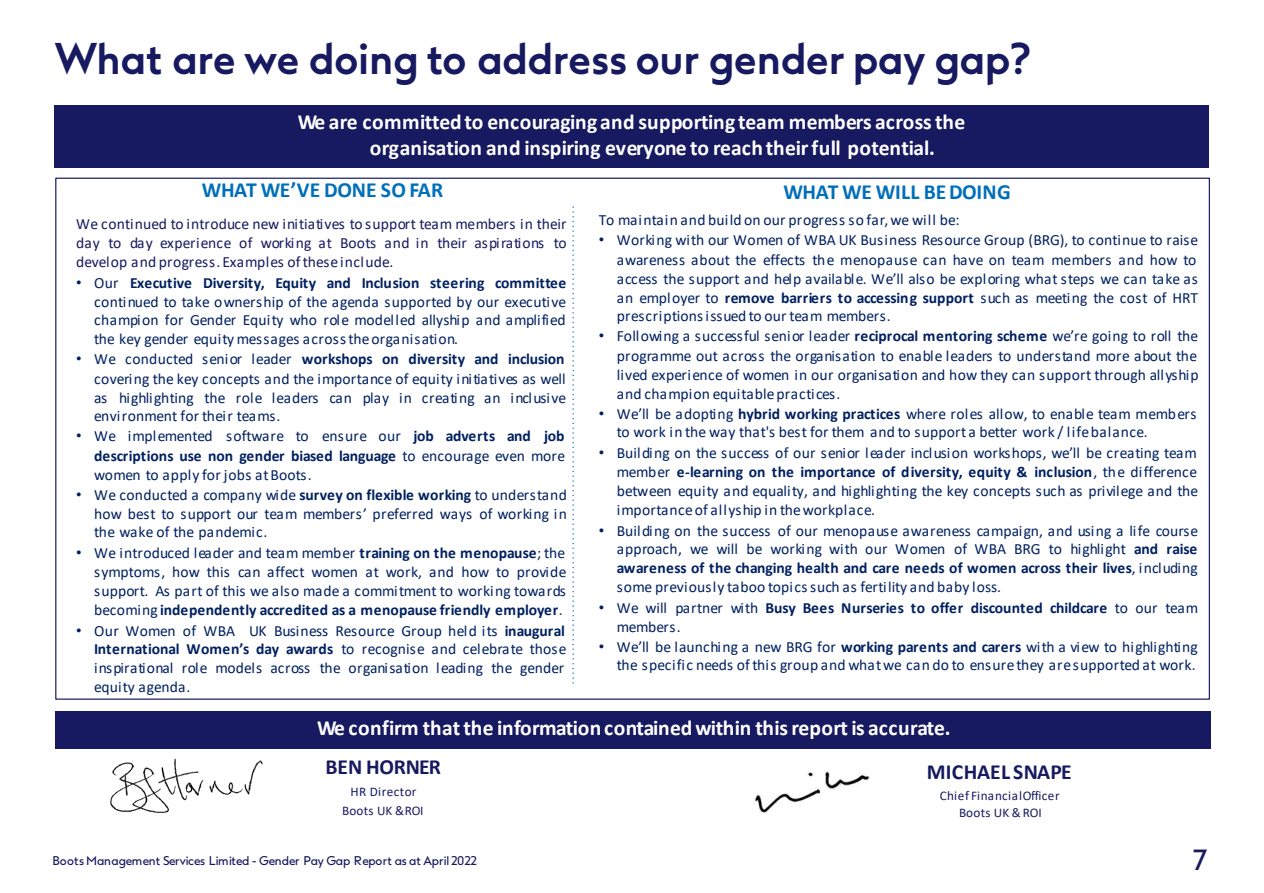
<style>
.page{position:relative;width:1264px;height:893px;background:#fff}
.page>*{position:absolute;margin:0;border:0;box-sizing:border-box;transform-origin:0 0}
.t1{font:700 42px "Boots Sharp";color:#171a60}
.t2{font:27.6px "Boots Sharp";color:#171a60}
.t3{font:700 21.6px/25.2px "Calibri";letter-spacing:-.005em;color:#fff}
.t4{font:700 21.6px "Calibri";letter-spacing:-.015em;color:#006fba}
.t5{font:700 21.6px "Calibri";letter-spacing:-.005em;color:#171a60}
.t6{font:15.6px/18.8px "Calibri";letter-spacing:.015em;color:#002060;text-align:justify}
.t7{font:15.6px/19.2px "Calibri";letter-spacing:.015em;color:#171a60;text-align:justify}
.t8{font:700 15.6px/19.2px "Calibri";color:#002060}
.t9{font:13.2px/19.2px "Calibri";letter-spacing:.02em;color:#171a60;text-align:center}
.t10{font:12px "Boots Sharp";letter-spacing:-.005em;color:#171a60}
.s1{color:#002060}
.s2{font-family:"Arial"}
.s3{font-weight:700}
.s4{font-family:"Arial";font-weight:400}
.s5{font-weight:400}
</style>
<div class="page">
<div style="left:54px;top:106px;width:1154px;height:62px;background:#171a60"></div>
<svg style="left:572px;top:206px;width:2px;height:477px"></svg>
<img style="left:755px;top:771px;width:114px;height:42px">
<img style="left:110px;top:758px;width:153px;height:55px">
<div style="left:55px;top:712px;width:1156px;height:37px;background:#171a60"></div>
<h1 class="t1" style="left:55px;top:31px;width:977px">What are we doing to address our gender pay gap?</h1>
<h3 class="t3" style="left:370px;top:109px;width:597px;text-indent:-72px">We are committed to encouraging and supporting team members across the organisation and inspiring everyone to reach their full potential.</h3>
<h3 class="t4" style="left:202px;top:175px;width:243px">WHAT WE’VE DONE SO FAR</h3>
<h3 class="t4" style="left:783px;top:177px;width:229px">WHAT WE WILL BEDOING</h3>
<p class="t7" style="left:76px;top:214px;width:492px">We continued to introduce new initiatives to support team members in their day to day experience of working at Boots and in their aspirations to develop and progress. Examples oftheseinclude<span class="s1">.</span></p>
<p class="t6" style="left:94px;top:273px;width:474px;text-indent:-18px"><span class="s2">•</span> Our <span class="s3">Executive Diversity, Equity and Inclusion steering committee </span>continued to take ownership of the agenda supported by our executive champion for Gender Equity who role modelled allyship and amplified the key gender equity messages acrosstheorganisation.</p>
<p class="t6" style="left:94px;top:349px;width:474px;text-indent:-18px"><span class="s2">•</span> We conducted senior leader <span class="s3">workshops on diversity and inclusion </span>covering the key concepts and the importance of equity initiatives as well as highlighting the role leaders can play in creating an inclusive environment for their teams.</p>
<p class="t6" style="left:94px;top:426px;width:472px;line-height:19.2px;text-indent:-18px"><span class="s2">•</span> We implemented software to ensure our <span class="s3">job adverts and job descriptions use non gender biased language</span> to encourage even more women to apply for jobs atBoots.</p>
<p class="t6" style="left:94px;top:485px;width:474px;text-indent:-18px"><span class="s2">•</span> We conducted a company wide <span class="s3">survey on flexible working</span> to understand how best to support our team members’ preferred ways of working in the wake of the pandemic.</p>
<p class="t6" style="left:94px;top:542px;width:474px;line-height:19.2px;text-indent:-18px"><span class="s2">•</span> We introduced leader and team member <span class="s3">training on the menopause</span>; the symptoms, how this can affect women at work, and how to provide support. As part of this we also made a commitment to working towards becoming <span class="s3">independently accredited as a menopause friendly employer</span>.</p>
<p class="t6" style="left:94px;top:621px;width:474px;text-align:left;text-indent:-18px"><span class="s2">•</span> Our Women of WBA UK Business Resource Group held its <span class="s3">inaugural International Women’s day awards</span> to recognise and celebrate those inspirational role models across the organisation leading the gender equity agenda.</p>
<p class="t6" style="left:599px;top:210px;width:362px">To maintain and build on our progress so far,we will be:</p>
<p class="t6" style="left:617px;top:230px;width:583px;text-align:left;text-indent:-18px"><span class="s2">•</span> Working with our Women of WBA UK Business Resource Group (BRG), to continue to raise awareness about the effects the menopause can have on team members and how to access the support and help available. We’ll also be exploring what steps we can take as an employer to <span class="s3">remove barriers to accessing support</span> such as meeting the cost of HRT prescriptionsissued to our team members.</p>
<p class="t6" style="left:617px;top:326px;width:583px;line-height:19.2px;text-indent:-18px"><span class="s2">•</span> Following a successful senior leader <span class="s3">reciprocal mentoring scheme</span> we’re going to roll the programme out across the organisation to enable leaders to understand more about the lived experience of women in our organisation and how they can support through allyship and champion equitablepractices.</p>
<p class="t6" style="left:617px;top:405px;width:581px;line-height:18px;text-indent:-18px"><span class="s2">•</span> We’ll be adopting <span class="s3">hybrid working practices</span> where roles allow, to enable team members to work in the way that's best for them and to support a better work / lifebalance.</p>
<p class="t6" style="left:617px;top:442px;width:583px;line-height:19.2px;text-indent:-18px"><span class="s2">•</span> Building on the success of our senior leader inclusion workshops, we’ll be creating team member <span class="s3">e-learning on the importance of diversity, equity &amp; inclusion</span>, the difference between equity and equality, and highlighting the key concepts such as privilege and the importanceof allyship in theworkplace.</p>
<p class="t6" style="left:617px;top:521px;width:583px;text-indent:-18px"><span class="s2">•</span> Building on the success of our menopause awareness campaign, and using a life course approach, we will be working with our Women of WBA BRG to highlight <span class="s3">and raise awareness of the changing health and care needs of women across their lives</span>, including some previously taboo topicssuch as fertility and baby loss.</p>
<p class="t8" style="left:617px;top:598px;width:583px;text-indent:-18px"><span class="s4">•</span> <span class="s5">We will partner with</span> Busy Bees Nurseries to offer discounted childcare <span class="s5">to our team members.</span></p>
<p class="t6" style="left:599px;top:638px;width:600px;line-height:18px;text-align:right"><span class="s2">•</span> We’ll be launching a new BRG for <span class="s3">working parents and carers</span> with a view to highlighting the specific needs ofthis group and whatwe can do to ensurethey aresupported at work.</p>
<h3 class="t3" style="left:317px;top:715px;width:635px">We confirm that the information contained within this report is accurate.</h3>
<h3 class="t5" style="left:325px;top:752px;width:117px">BEN HORNER</h3>
<p class="t9" style="left:342px;top:782px;width:83px">HR Director<br>Boots UK &amp;ROI</p>
<h3 class="t5" style="left:926px;top:756px;width:146px">MICHAEL SNAPE</h3>
<p class="t9" style="left:940px;top:787px;width:121px;line-height:16.8px">Chief FinancialOfficer<br>Boots UK &amp;ROI</p>
<p class="t10" style="left:53px;top:852px;width:426px">Boots Management Services Limited - Gender Pay Gap Report as at April 2022</p>
<h2 class="t2" style="left:1193px;top:842px;width:16px">7</h2>
</div>
